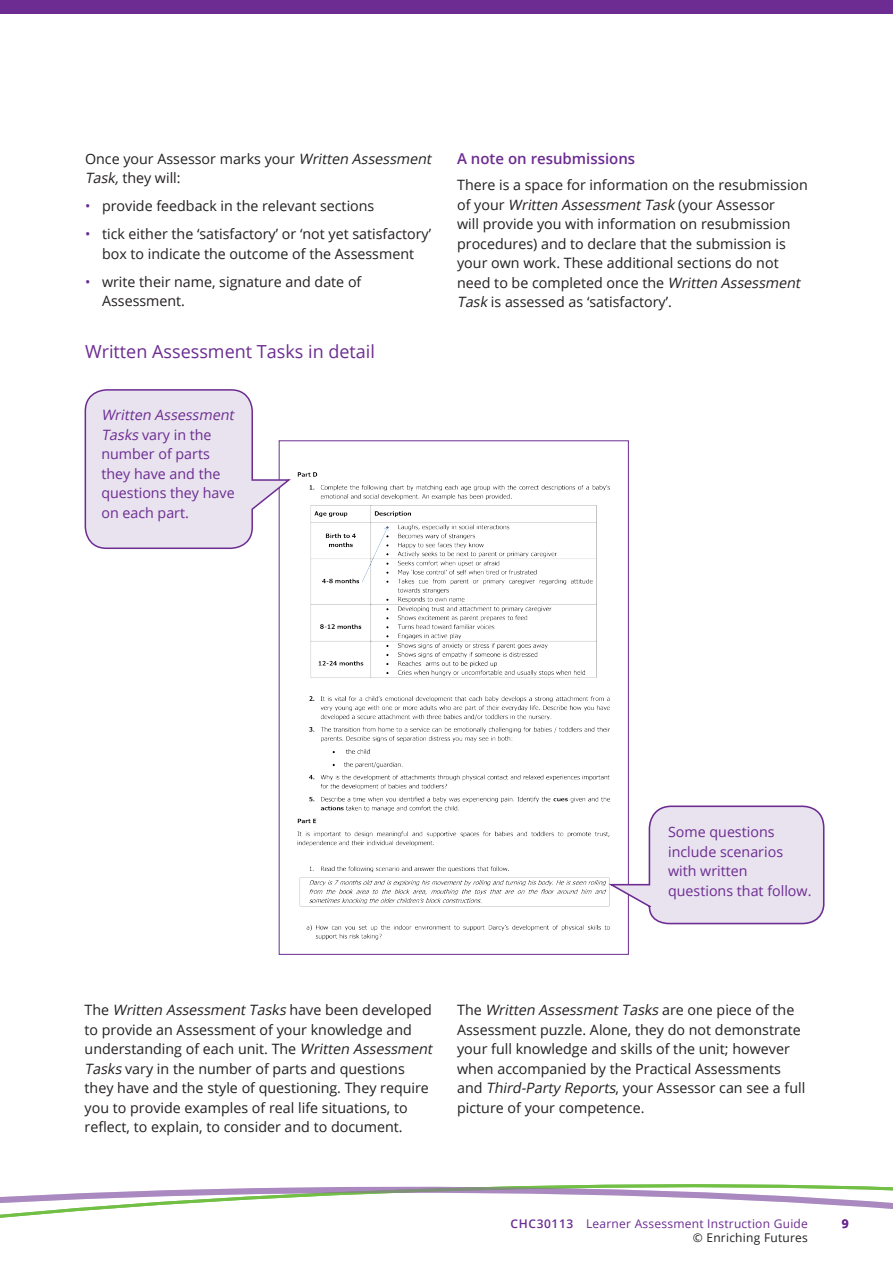
<style>
.page{position:relative;width:893px;height:1263px;background:#fff}
.page>*{position:absolute;margin:0;border:0;box-sizing:border-box;transform-origin:0 0}
.Heading_3{font:18px "Open Sans";color:#6c2c91}
.Heading_4{font:600 15px "Open Sans";color:#6c2c91}
.Body{font:14.25px/19.5px "Open Sans";color:#231f20}
.Body-2{font:14.25px/19.5px "Open Sans";color:#6c2c91}
.t1{font:12px "Open Sans";letter-spacing:.02em;color:#6c2c91}
.t2{font:12px "Open Sans";letter-spacing:.02em;color:#231f20}
.t3{font:700 12px "Open Sans";color:#6c2c91}
.s1{font-style:italic}
.s2{color:#6c2c91}
.s3{font-weight:600}
</style>
<div class="page">
<div style="left:0;top:0;width:893px;height:13px;background:#6c2c91"></div>
<svg style="left:0;top:1184px;width:893px;height:34px"></svg>
<img style="left:297px;top:472px;width:313px;height:468px">
<svg style="left:84px;top:389px;width:209px;height:161px"></svg>
<svg style="left:605px;top:805px;width:220px;height:120px"></svg>
<p class="Body" style="left:85px;top:148px;width:351px">Once your Assessor marks your <span class="s1">Written Assessment<br>Task,</span>they will:</p>
<p class="Body" style="left:85px;top:196px;width:291px"><span class="s2">•</span> provide feedback in the relevant sections</p>
<p class="Body" style="left:85px;top:224px;width:348px;text-align:center"><span class="s2">•</span> tick either the ‘satisfactory’ or ‘not yet satisfactory’ box to indicate the outcome of the Assessment</p>
<p class="Body" style="left:102px;top:271px;width:261px;text-indent:-17px"><span class="s2">•</span> write their name, signature and date of<br>Assessment.</p>
<p class="Heading_3" style="left:85px;top:339px;width:292px">Written Assessment Tasks in detail</p>
<p class="Body-2" style="left:101px;top:405px;width:137px"><span class="s1">Written Assessment<br>Tasks</span> vary in the number of parts they have and the questions they have on each part.</p>
<p class="Heading_4" style="left:457px;top:148px;width:180px">A note on resubmissions</p>
<p class="Body" style="left:457px;top:175px;width:352px">There is a space for information on the resubmission o f yo u r <span class="s1">Written AssessmentTask</span> (yo u r As s e s s o r<br>will provide you with information on resubmission procedures) and to declare that the submission is your own work. These additional sections do not need to be completed once the <span class="s1">Written Assessment Task</span> is assessed as ‘satisfactory’.</p>
<p class="Body-2" style="left:668px;top:822px;width:145px">Some questions include scenarios with written questions that follow.</p>
<p class="Body" style="left:85px;top:1000px;width:353px">T h e <span class="s1">Written AssessmentTasks</span> h a ve b e e n d eve l o p e d to provide an Assessment of your knowledge and understanding of each unit. The <span class="s1">Written Assessment Tasks</span> vary in the number of parts and questions they have and the style of questioning. They require you to provide examples of real life situations, to reflect, to explain, to consider and to document.</p>
<p class="Body" style="left:457px;top:1000px;width:350px">T h e <span class="s1">Written AssessmentTasks</span> a r e o n e p i e c e o f t h e Assessment puzzle. Alone, they do not demonstrate your full knowledge and skills of the unit; however when accompanied by the Practical Assessments and <span class="s1">Third-Party Reports</span>, your Assessor can see a full picture of your competence.</p>
<p class="t1" style="left:511px;top:1215px;width:299px"><span class="s3">CHC30113</span> Learner Assessment Instruction Guide</p>
<p class="t3" style="left:842px;top:1215px;width:8px">9</p>
<p class="t2" style="left:693px;top:1229px;width:117px">© Enriching Futures</p>
</div>
